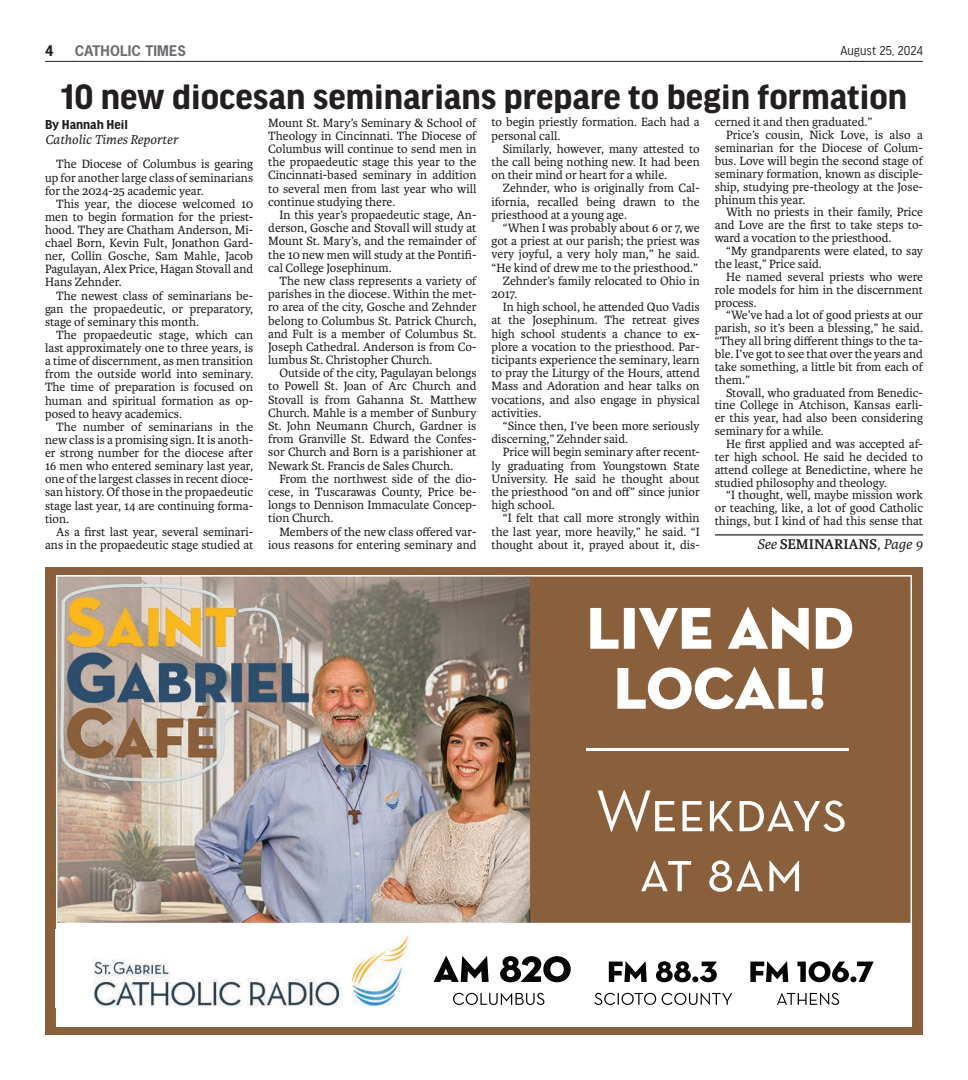
<style>
.page{position:relative;width:968px;height:1080px;background:#fff}
.page>*{position:absolute;margin:0;border:0;box-sizing:border-box;transform-origin:0 0}
.t1{font:700 37.5px "Good Headline Pro";color:#231f20}
.t2{font:700 15px "Karmina";color:#231f20}
.t3{font:italic 13.75px "Karmina";color:#231f20}
.t4{font:700 13.75px "News Gothic Std";letter-spacing:.01em;color:#6c6d70}
.t5{font:13.75px "Good Headline Pro Narr";letter-spacing:.005em;color:#231f20}
.t6{font:700 13.75px "Good Headline Pro";color:#231f20}
.t7{font:700 13.75px "News Gothic Std";color:#231f20}
.t8{font:12.75px/13.2px "Karmina";color:#231f20;text-align:justify}
.s1{font-weight:400;font-style:italic}
</style>
<div class="page">
<hr style="left:45px;top:61px;width:877px;height:1px;background:#231f20">
<div style="left:45px;top:567px;width:877px;height:438px;background:#8a5f3c"></div>
<div style="left:45px;top:1005px;width:877px;height:30px;background:#8a5f3c"></div>
<img style="left:56px;top:575px;width:856px;height:348px">
<img style="left:56px;top:923px;width:856px;height:104px">
<img style="left:45px;top:930px;width:410px;height:75px">
<img style="left:45px;top:1005px;width:410px;height:3px">
<img style="left:56px;top:930px;width:398px;height:78px">
<hr style="left:715px;top:534px;width:207px;height:2px;background:#231f20">
<p class="t7" style="left:45px;top:41px;width:10px">4</p>
<p class="t4" style="left:75px;top:41px;width:112px">CATHOLIC TIMES</p>
<p class="t5" style="left:840px;top:44px;width:84px">August 25, 2024</p>
<h1 class="t1" style="left:61px;top:79px;width:847px">10 new diocesan seminarians prepare to begin formation</h1>
<p class="t6" style="left:45px;top:118px;width:84px">By Hannah Heil</p>
<p class="t3" style="left:45px;top:132px;width:135px">Catholic Times Reporter</p>
<p class="t8" style="left:45px;top:158px;width:210px;text-indent:11px">The Diocese of Columbus is gearing up for another large class of seminarians for the 2024-25 academic year.</p>
<p class="t8" style="left:45px;top:197px;width:210px;text-indent:11px">This year, the diocese welcomed 10 men to begin formation for the priest&shy;hood. They are Chatham Anderson, Mi&shy;chael Born, Kevin Fult, Jonathon Gard&shy;ner, Collin Gosche, Sam Mahle, Jacob Pagulayan, Alex Price, Hagan Stovall and Hans Zehnder.</p>
<p class="t8" style="left:45px;top:289px;width:210px;text-indent:11px">The newest class of seminarians be&shy;gan the propaedeutic, or preparatory, stage of seminary this month.</p>
<p class="t8" style="left:45px;top:328px;width:210px;text-indent:11px">The propaedeutic stage, which can last approximately one to three years, is a time of discernment, as men transition from the outside world into seminary.<br>The time of preparation is focused on human and spiritual formation as op&shy;posed to heavy academics.</p>
<p class="t8" style="left:45px;top:420px;width:210px;text-indent:11px">The number of seminarians in the new class is a promising sign. It is anoth&shy;er strong number for the diocese after 16 men who entered seminary last year, one of the largest classes in recent dioce&shy;san history. Of those in the propaedeutic stage last year, 14 are continuing forma&shy;tion.</p>
<p class="t8" style="left:45px;top:525px;width:210px;text-align:right">As a first last year, several seminari&shy;ans in the propaedeutic stage studied at</p>
<p class="t8" style="left:268px;top:116px;width:210px">Mount St. Mary’s Seminary &amp; School of Theology in Cincinnati. The Diocese of Columbus will continue to send men in the propaedeutic stage this year to the Cincinnati-based seminary in addition to several men from last year who will continue studying there.</p>
<p class="t8" style="left:268px;top:208px;width:210px;text-indent:11px">In this year’s propaedeutic stage, An&shy;derson, Gosche and Stovall will study at Mount St. Mary’s, and the remainder of the 10 new men will study at the Pontifi&shy;cal College Josephinum.</p>
<p class="t8" style="left:268px;top:274px;width:210px;text-indent:11px">The new class represents a variety of parishes in the diocese. Within the met&shy;ro area of the city, Gosche and Zehnder belong to Columbus St. Patrick Church, and Fult is a member of Columbus St.<br>Joseph Cathedral. Anderson is from Co&shy;lumbus St. Christopher Church.</p>
<p class="t8" style="left:268px;top:367px;width:210px;text-indent:11px">Outside of the city, Pagulayan belongs to Powell St. Joan of Arc Church and Stovall is from Gahanna St. Matthew Church. Mahle is a member of Sunbury St. John Neumann Church, Gardner is from Granville St. Edward the Confes&shy;sor Church and Born is a parishioner at Newark St. Francis de Sales Church.</p>
<p class="t8" style="left:268px;top:472px;width:210px;text-indent:11px">From the northwest side of the dio&shy;cese, in Tuscarawas County, Price be&shy;longs to Dennison Immaculate Concep&shy;tion Church.</p>
<p class="t8" style="left:268px;top:525px;width:210px;text-align:right">Members of the new class offered var&shy;ious reasons for entering seminary and</p>
<p class="t8" style="left:491px;top:116px;width:210px">to begin priestly formation. Each had a personal call.</p>
<p class="t8" style="left:491px;top:142px;width:210px;text-indent:11px">Similarly, however, many attested to the call being nothing new. It had been on their mind or heart for a while.</p>
<p class="t8" style="left:491px;top:182px;width:210px;text-indent:11px">Zehnder, who is originally from Cal&shy;ifornia, recalled being drawn to the priesthood at a young age.</p>
<p class="t8" style="left:503px;top:221px;width:198px">“When I was probably about 6 or 7, we</p>
<p class="t8" style="left:491px;top:235px;width:210px">got a priest at our parish; the priest was</p>
<p class="t8" style="left:491px;top:248px;width:210px">very joyful, a very holy man,” he said.</p>
<p class="t8" style="left:491px;top:261px;width:208px">“He kind of drew me to the priesthood.”</p>
<p class="t8" style="left:503px;top:274px;width:198px">Zehnder’s family relocated to Ohio in</p>
<p class="t8" style="left:491px;top:287px;width:27px">2017.</p>
<p class="t8" style="left:503px;top:301px;width:198px">In high school, he attended Quo Vadis</p>
<p class="t8" style="left:491px;top:314px;width:210px">at the Josephinum. The retreat gives</p>
<p class="t8" style="left:491px;top:327px;width:210px">high school students a chance to ex-</p>
<p class="t8" style="left:491px;top:340px;width:210px">plore a vocation to the priesthood. Par-</p>
<p class="t8" style="left:491px;top:353px;width:210px">ticipants experience the seminary, learn</p>
<p class="t8" style="left:491px;top:367px;width:210px">to pray the Liturgy of the Hours, attend</p>
<p class="t8" style="left:491px;top:380px;width:210px">Mass and Adoration and hear talks on</p>
<p class="t8" style="left:491px;top:393px;width:210px">vocations, and also engage in physical</p>
<p class="t8" style="left:491px;top:406px;width:51px">activities.</p>
<p class="t8" style="left:503px;top:419px;width:198px">“Since then, I’ve been more seriously</p>
<p class="t8" style="left:491px;top:433px;width:138px">discerning,” Zehnder said.</p>
<p class="t8" style="left:503px;top:446px;width:198px">Price will begin seminary after recent-</p>
<p class="t8" style="left:491px;top:459px;width:210px">ly graduating from Youngstown State</p>
<p class="t8" style="left:491px;top:472px;width:210px">University. He said he thought about</p>
<p class="t8" style="left:491px;top:485px;width:210px">the priesthood “on and off” since junior</p>
<p class="t8" style="left:491px;top:499px;width:65px">high school.</p>
<p class="t8" style="left:503px;top:512px;width:198px">“I felt that call more strongly within</p>
<p class="t8" style="left:491px;top:525px;width:210px">the last year, more heavily,” he said. “I</p>
<p class="t8" style="left:491px;top:538px;width:210px">thought about it, prayed about it, dis-</p>
<p class="t8" style="left:714px;top:116px;width:159px">cerned it and then graduated.”</p>
<p class="t8" style="left:726px;top:129px;width:198px">Price’s cousin, Nick Love, is also a</p>
<p class="t8" style="left:714px;top:142px;width:210px">seminarian for the Diocese of Colum-</p>
<p class="t8" style="left:714px;top:154px;width:210px">bus. Love will begin the second stage of</p>
<p class="t8" style="left:714px;top:167px;width:210px">seminary formation, known as disciple-</p>
<p class="t8" style="left:714px;top:180px;width:210px">ship, studying pre-theology at the Jose-</p>
<p class="t8" style="left:714px;top:193px;width:92px">phinum this year.</p>
<p class="t8" style="left:726px;top:206px;width:198px">With no priests in their family, Price</p>
<p class="t8" style="left:714px;top:219px;width:210px">and Love are the first to take steps to-</p>
<p class="t8" style="left:714px;top:232px;width:178px">ward a vocation to the priesthood.</p>
<p class="t8" style="left:726px;top:245px;width:198px">“My grandparents were elated, to say</p>
<p class="t8" style="left:714px;top:257px;width:108px">the least,” Price said.</p>
<p class="t8" style="left:726px;top:270px;width:198px">He named several priests who were</p>
<p class="t8" style="left:714px;top:283px;width:210px">role models for him in the discernment</p>
<p class="t8" style="left:714px;top:296px;width:43px">process.</p>
<p class="t8" style="left:726px;top:309px;width:198px">“We’ve had a lot of good priests at our</p>
<p class="t8" style="left:714px;top:322px;width:210px">parish, so it’s been a blessing,” he said.</p>
<p class="t8" style="left:714px;top:335px;width:210px">“They all bring different things to the ta-</p>
<p class="t8" style="left:714px;top:347px;width:210px">ble. I’ve got to see that over the years and</p>
<p class="t8" style="left:714px;top:360px;width:210px">take something, a little bit from each of</p>
<p class="t8" style="left:714px;top:373px;width:37px">them.”</p>
<p class="t8" style="left:726px;top:386px;width:198px">Stovall, who graduated from Benedic-</p>
<p class="t8" style="left:714px;top:399px;width:210px">tine College in Atchison, Kansas earli-</p>
<p class="t8" style="left:714px;top:412px;width:210px">er this year, had also been considering</p>
<p class="t8" style="left:714px;top:425px;width:111px">seminary for a while.</p>
<p class="t8" style="left:726px;top:437px;width:198px">He first applied and was accepted af-</p>
<p class="t8" style="left:714px;top:450px;width:210px">ter high school. He said he decided to</p>
<p class="t8" style="left:714px;top:463px;width:210px">attend college at Benedictine, where he</p>
<p class="t8" style="left:714px;top:476px;width:173px">studied philosophy and theology.</p>
<p class="t8" style="left:726px;top:489px;width:198px">“I thought, well, maybe mission work</p>
<p class="t8" style="left:714px;top:502px;width:210px">or teaching, like, a lot of good Catholic</p>
<p class="t8" style="left:714px;top:515px;width:210px">things, but I kind of had this sense that</p>
<p class="t2" style="left:757px;top:536px;width:167px"><span class="s1">See</span> SEMINARIANS<span class="s1">, Page 9</span></p>
</div>
